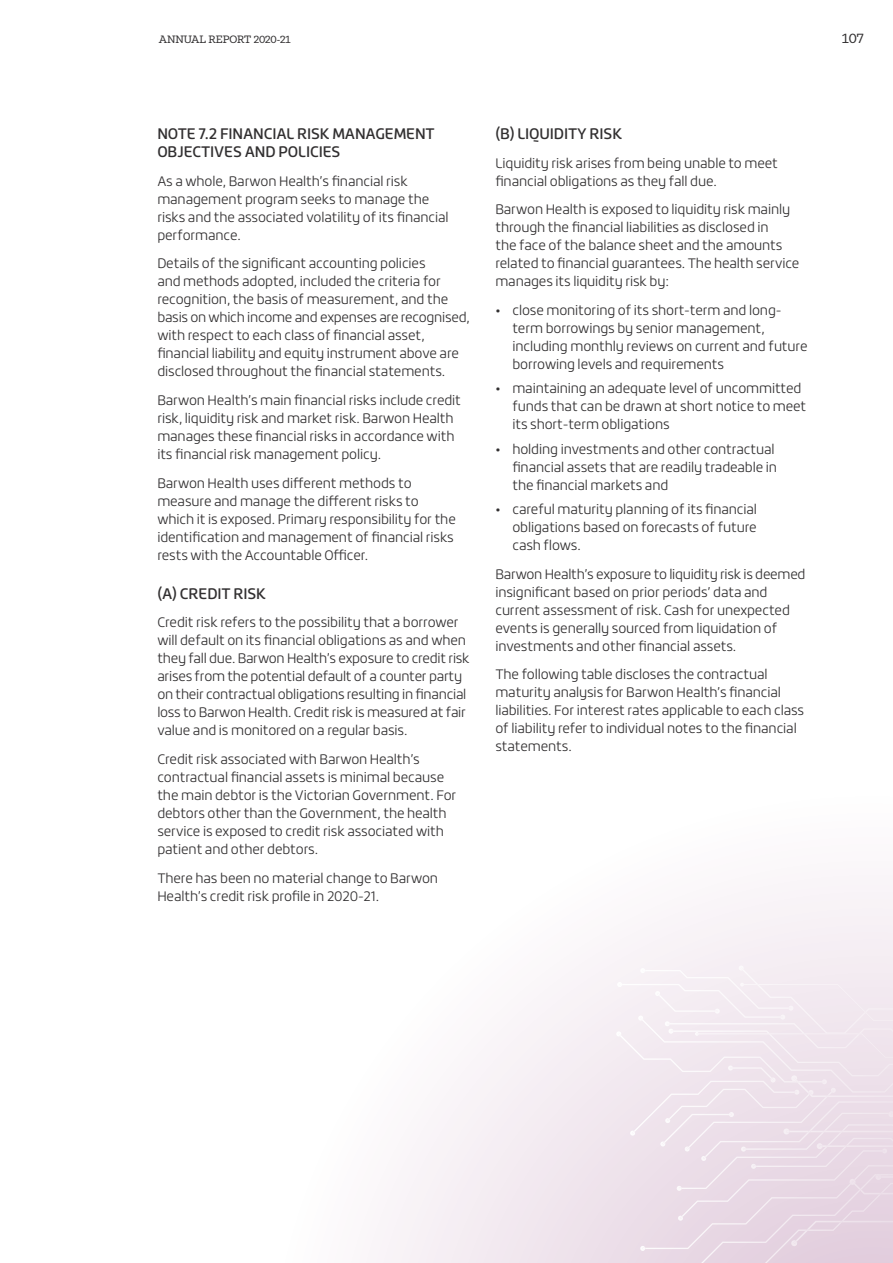
<style>
.page{position:relative;width:893px;height:1263px;background:#fff}
.page>*{position:absolute;margin:0;border:0;box-sizing:border-box;transform-origin:0 0}
.t1{font:500 15px/18px "Roihu";letter-spacing:-.01em;color:#312f30}
.Body_Copy{font:300 13.5px/18px "Roihu";letter-spacing:-.01em;color:#312f30}
.t2{font:13.5px "Tabac Slab";color:#312f30}
.t3{font:10.5px "Tabac Slab";letter-spacing:-.01em;color:#312f30}
</style>
<div class="page">
<svg style="left:376px;top:885px;width:517px;height:378px;fill:#f8f3f7"></svg>
<svg style="left:616px;top:965px;width:277px;height:298px;background:#ede1ea"></svg>
<p class="t3" style="left:159px;top:33px;width:133px">ANNUAL REPORT 2020-21</p>
<p class="t2" style="left:842px;top:31px;width:23px">107</p>
<h3 class="t1" style="left:157px;top:125px;width:279px">NOTE 7.2 FINANCIAL RISK MANAGEMENT<br>OBJECTIVES AND POLICIES</h3>
<p class="Body_Copy" style="left:157px;top:172px;width:293px">As a whole, Barwon Health’s financial risk management program seeks to manage the risks and the associated volatility of its financial performance.</p>
<p class="Body_Copy" style="left:157px;top:255px;width:314px">Details of the significant accounting policies<br>and methods adopted, included the criteria for recognition, the basis of measurement, and the basis on which income and expenses are recognised, with respect to each class of financial asset, financial liability and equity instrument above are disclosed throughout the financial statements.</p>
<p class="Body_Copy" style="left:157px;top:391px;width:305px">Barwon Health’s main financial risks include credit risk, liquidity risk and market risk. Barwon Health manages these financial risks in accordance with its financial risk management policy.</p>
<p class="Body_Copy" style="left:157px;top:474px;width:300px">Barwon Health uses different methods to measure and manage the different risks to which it is exposed. Primary responsibility for the identification and management of financial risks rests with the Accountable Officer.</p>
<h3 class="t1" style="left:157px;top:585px;width:110px">(A) CREDIT RISK</h3>
<p class="Body_Copy" style="left:157px;top:614px;width:314px">Credit risk refers to the possibility that a borrower will default on its financial obligations as and when they fall due. Barwon Health’s exposure to credit risk arises from the potential default of a counter party on their contractual obligations resulting in financial loss to Barwon Health. Credit risk is measured at fair value and is monitored on a regular basis.</p>
<p class="Body_Copy" style="left:157px;top:750px;width:301px">Credit risk associated with Barwon Health’s contractual financial assets is minimal because the main debtor is the Victorian Government. For debtors other than the Government, the health service is exposed to credit risk associated with patient and other debtors.</p>
<p class="Body_Copy" style="left:157px;top:869px;width:282px">There has been no material change to Barwon<br>Health’s credit risk profile in 2020-21.</p>
<h3 class="t1" style="left:495px;top:125px;width:128px">(B) LIQUIDITY RISK</h3>
<p class="Body_Copy" style="left:495px;top:154px;width:284px">Liquidity risk arises from being unable to meet financial obligations as they fall due.</p>
<p class="Body_Copy" style="left:495px;top:201px;width:306px">Barwon Health is exposed to liquidity risk mainly through the financial liabilities as disclosed in<br>the face of the balance sheet and the amounts related to financial guarantees. The health service manages its liquidity risk by:</p>
<p class="Body_Copy" style="left:512px;top:301px;width:297px;text-indent:-17px">• close monitoring of its short-term and long&shy;term borrowings by senior management, including monthly reviews on current and future borrowing levels and requirements</p>
<p class="Body_Copy" style="left:512px;top:380px;width:295px;text-indent:-17px">• maintaining an adequate level of uncommitted funds that can be drawn at short notice to meet its short-term obligations</p>
<p class="Body_Copy" style="left:512px;top:440px;width:266px;text-indent:-17px">• holding investments and other contractual financial assets that are readily tradeable in the financial markets and</p>
<p class="Body_Copy" style="left:512px;top:500px;width:246px;text-align:justify;text-indent:-17px">• careful maturity planning of its financial obligations based on forecasts of future cash flows.</p>
<p class="Body_Copy" style="left:495px;top:565px;width:312px">Barwon Health’s exposure to liquidity risk is deemed insignificant based on prior periods’ data and current assessment of risk. Cash for unexpected events is generally sourced from liquidation of investments and other financial assets.</p>
<p class="Body_Copy" style="left:495px;top:666px;width:310px">The following table discloses the contractual maturity analysis for Barwon Health’s financial liabilities. For interest rates applicable to each class of liability refer to individual notes to the financial statements.</p>
</div>
